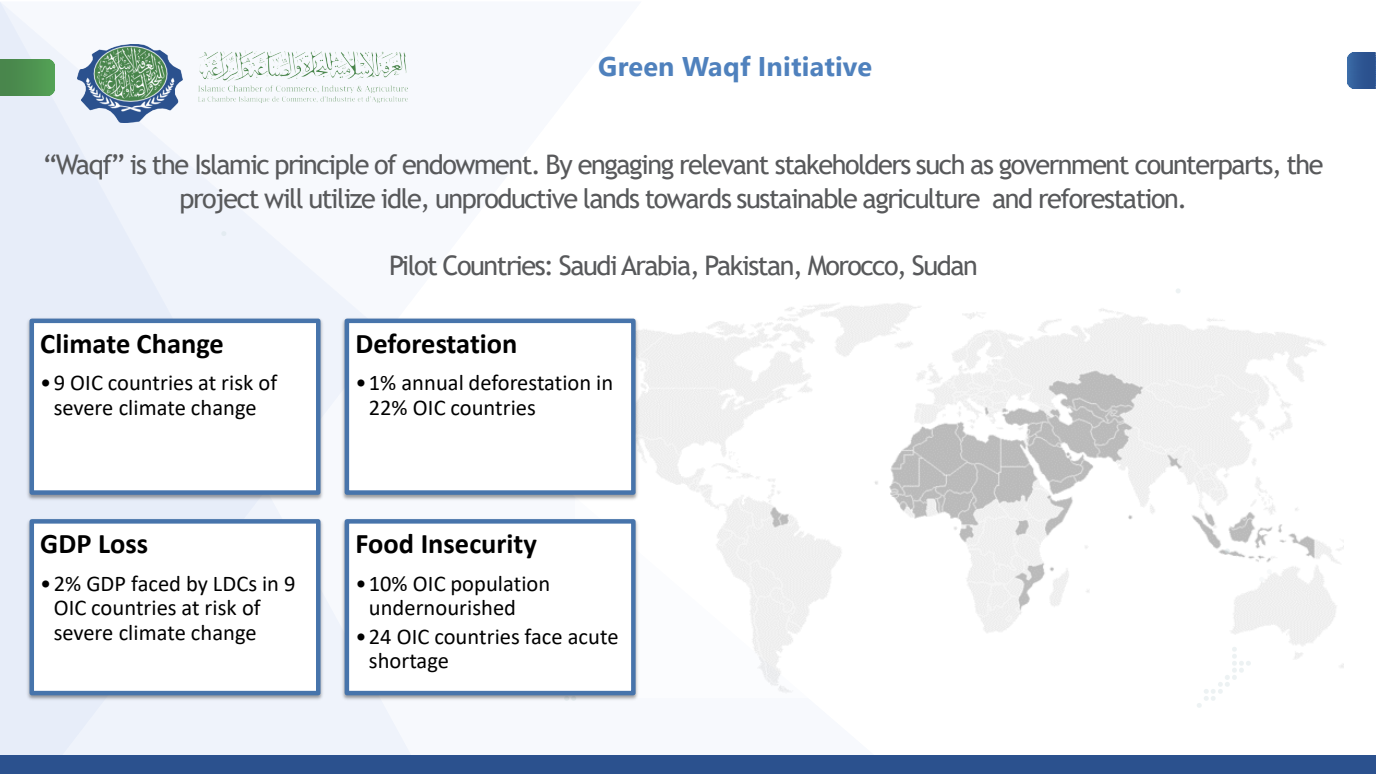
<style>
.page{position:relative;width:1376px;height:774px;background:#fff}
.page>*{position:absolute;margin:0;border:0;box-sizing:border-box;transform-origin:0 0}
.t1{font:700 28.5px "Calibri";color:#000}
.t2{font:27px/33.9px "Trebuchet MS";letter-spacing:-.055em;color:#58595b;text-align:center}
.t3{font:700 27px "Segoe UI";letter-spacing:.01em;color:#4f81bd}
.t4{font:22.5px/24.3px "Calibri";color:#000}
</style>
<div class="page">
<div style="left:0;top:2px;width:411px;height:753px;background:#eff3fb"></div>
<img style="left:640px;top:303px;width:703px;height:390px">
<svg style="left:1224px;top:548px;width:6px;height:5px"></svg>
<svg style="left:1259px;top:569px;width:13px;height:12px"></svg>
<svg style="left:1196px;top:647px;width:55px;height:61px"></svg>
<svg style="left:1176px;top:288px;width:4px;height:5px"></svg>
<svg style="left:221px;top:231px;width:5px;height:5px"></svg>
<div style="left:0;top:755px;width:1375px;height:19px;background:#2b518e"></div>
<img style="left:77px;top:44px;width:106px;height:79px">
<img style="left:198px;top:51px;width:210px;height:51px">
<img style="left:0;top:60px;width:54px;height:35px">
<img style="left:1347px;top:53px;width:28px;height:35px">
<img style="left:24px;top:316px;width:301px;height:186px">
<div style="left:30px;top:319px;width:290px;height:176px;background:#fff;border:4px solid #4774ab"></div>
<img style="left:339px;top:316px;width:301px;height:186px">
<div style="left:347px;top:321px;width:286px;height:172px;background:#fff"></div>
<div style="left:345px;top:319px;width:290px;height:176px;border:4px solid #4774ab"></div>
<img style="left:24px;top:516px;width:301px;height:187px">
<div style="left:30px;top:519px;width:290px;height:176px;background:#fff;border:4px solid #4774ab"></div>
<img style="left:339px;top:516px;width:299px;height:187px">
<div style="left:347px;top:521px;width:286px;height:172px;background:#fff"></div>
<div style="left:345px;top:519px;width:290px;height:176px;border:4px solid #4774ab"></div>
<p class="t3" style="left:598px;top:41px;width:275px">Green Waqf Initiative</p>
<p class="t2" style="left:43px;top:147px;width:1282px">“Waqf” is the Islamic principle of endowment. By engaging relevant stakeholders such as government counterparts, the project will utilize idle, unproductive lands towards sustainable agriculture and reforestation.</p>
<p class="t1" style="left:40px;top:323px;width:185px">Climate Change</p>
<p class="t4" style="left:40px;top:370px;width:238px;text-align:center">•9 OIC countries at risk of severe climate change</p>
<p class="t1" style="left:40px;top:523px;width:109px">GDP Loss</p>
<p class="t4" style="left:54px;top:571px;width:243px;text-indent:-14px">•2% GDP faced by LDCs in 9<br>OIC countries at risk of severe climate change</p>
<p class="t2" style="left:389px;top:248px;width:590px">Pilot Countries: Saudi Arabia, Pakistan, Morocco, Sudan</p>
<p class="t1" style="left:355px;top:323px;width:164px">Deforestation</p>
<p class="t4" style="left:369px;top:370px;width:246px;text-indent:-14px">•1% annual deforestation in<br>22% OIC countries</p>
<p class="t1" style="left:355px;top:523px;width:183px">Food Insecurity</p>
<p class="t4" style="left:369px;top:571px;width:183px;text-indent:-14px">•10% OIC population undernourished</p>
<p class="t4" style="left:369px;top:623px;width:251px;text-indent:-14px">•24 OIC countries face acute shortage</p>
</div>
